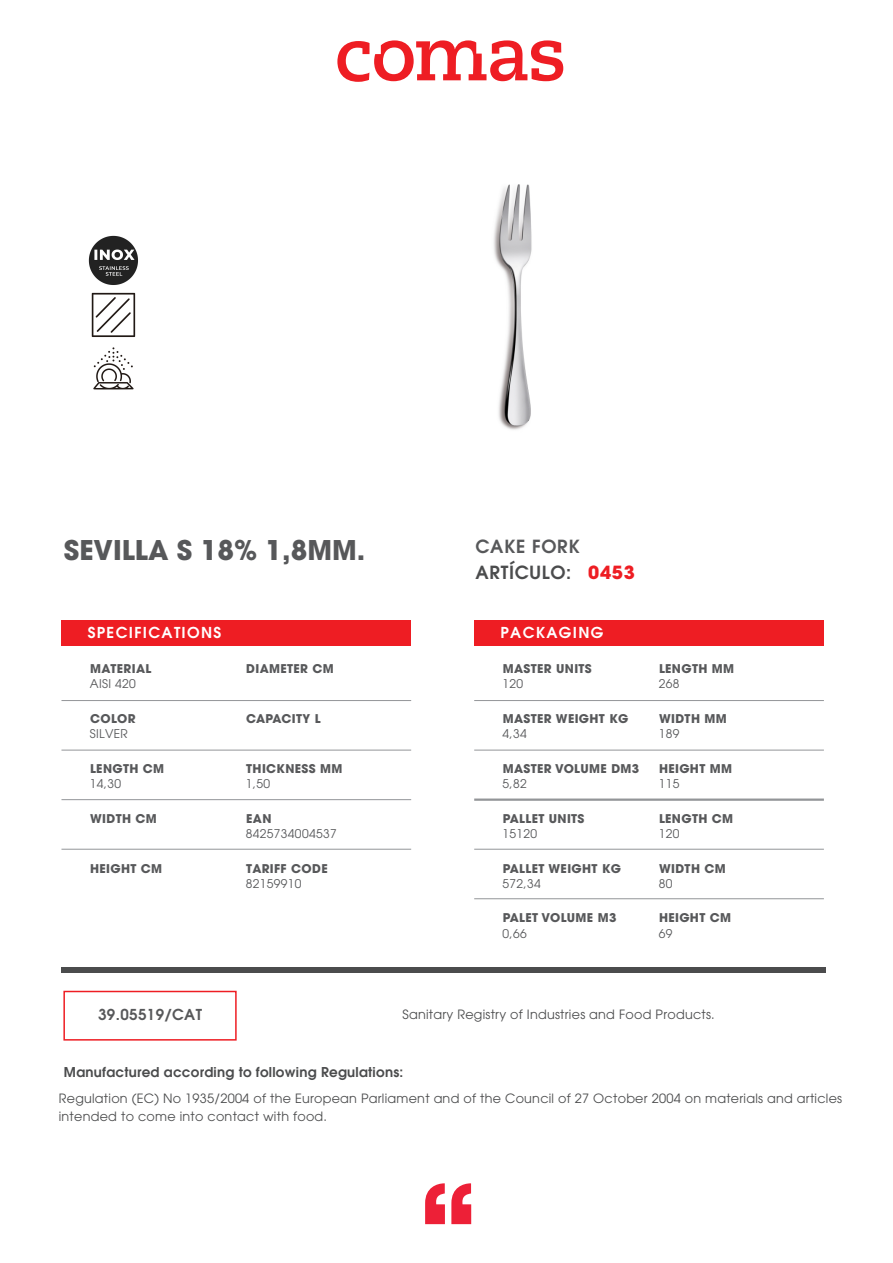
<style>
.page{position:relative;width:893px;height:1263px;background:#fff}
.page>*{position:absolute;margin:0;border:0;box-sizing:border-box;transform-origin:0 0}
.t1{font:700 27px "Avant Garde";color:#57585a}
.t2{font:600 18px/25.7px "Avant Garde";letter-spacing:.04em;color:#4b4c4d}
.t3{font:600 15px "Avant Garde";letter-spacing:.09em;color:#fff}
.t4{font:600 15px "Avant Garde";letter-spacing:.03em;color:#57585a}
.t5{font:600 13.5px "Avant Garde";letter-spacing:.02em;color:#4b4c4d}
.t6{font:12.75px/18px "Avant Garde";letter-spacing:.02em;color:#4b4c4d}
.t7{font:700 12px "Avant Garde";letter-spacing:.03em;color:#57585a}
.t8{font:12px "Avant Garde";letter-spacing:.03em;color:#57585a}
.s1{color:#57585a}
.s2{font-weight:700;color:#ee1d23}
</style>
<div class="page">
<svg style="left:425px;top:1183px;width:20px;height:41px"></svg>
<svg style="left:451px;top:1183px;width:20px;height:41px"></svg>
<svg style="left:337px;top:40px;width:226px;height:42px"></svg>
<div style="left:61px;top:620px;width:350px;height:25px;background:#ee1d23"></div>
<div style="left:61px;top:967px;width:765px;height:6px;background:#4b4c4d"></div>
<hr style="left:61px;top:700px;width:350px;height:1px;background:#939598">
<hr style="left:61px;top:750px;width:350px;height:1px;background:#939598">
<hr style="left:61px;top:799px;width:350px;height:1px;background:#939598">
<hr style="left:61px;top:849px;width:350px;height:1px;background:#939598">
<div style="left:474px;top:620px;width:350px;height:25px;background:#ee1d23"></div>
<hr style="left:474px;top:700px;width:350px;height:1px;background:#939598">
<hr style="left:474px;top:750px;width:350px;height:1px;background:#939598">
<hr style="left:474px;top:798px;width:350px;height:3px;background:#939598">
<hr style="left:474px;top:849px;width:350px;height:1px;background:#939598">
<hr style="left:474px;top:898px;width:350px;height:1px;background:#939598">
<div style="left:63px;top:991px;width:174px;height:49px;border:2px solid #ee1d23"></div>
<img style="left:88px;top:235px;width:50px;height:155px">
<img style="left:493px;top:184px;width:39px;height:246px">
<h1 class="t1" style="left:64px;top:532px;width:303px">SEVILLA S 18% 1,8MM.</h1>
<h2 class="t2" style="left:475px;top:533px;width:161px"><span class="s1">CAKE FORK<br></span>ARTÍCULO: <span class="s2">0453</span></h2>
<p class="t3" style="left:88px;top:623px;width:135px">SPECIFICATIONS</p>
<p class="t7" style="left:90px;top:661px;width:63px">MATERIAL</p>
<p class="t7" style="left:246px;top:661px;width:89px">DIAMETER CM</p>
<p class="t3" style="left:500px;top:623px;width:104px">PACKAGING</p>
<p class="t7" style="left:503px;top:661px;width:91px">MASTER UNITS</p>
<p class="t7" style="left:659px;top:661px;width:77px">LENGTH MM</p>
<p class="t8" style="left:90px;top:677px;width:48px">AISI 420</p>
<p class="t8" style="left:502px;top:677px;width:22px">120</p>
<p class="t8" style="left:659px;top:677px;width:22px">268</p>
<p class="t7" style="left:90px;top:711px;width:47px">COLOR</p>
<p class="t7" style="left:246px;top:711px;width:76px">CAPACITY L</p>
<p class="t7" style="left:503px;top:711px;width:127px">MASTER WEIGHT KG</p>
<p class="t7" style="left:659px;top:711px;width:69px">WIDTH MM</p>
<p class="t8" style="left:90px;top:727px;width:40px">SILVER</p>
<p class="t8" style="left:502px;top:727px;width:26px">4,34</p>
<p class="t8" style="left:659px;top:727px;width:22px">189</p>
<p class="t7" style="left:90px;top:761px;width:76px">LENGTH CM</p>
<p class="t7" style="left:246px;top:761px;width:98px">THICKNESS MM</p>
<p class="t7" style="left:503px;top:761px;width:138px">MASTER VOLUME DM3</p>
<p class="t7" style="left:659px;top:761px;width:75px">HEIGHT MM</p>
<p class="t8" style="left:90px;top:777px;width:33px">14,30</p>
<p class="t8" style="left:246px;top:776px;width:26px">1,50</p>
<p class="t8" style="left:246px;top:826px;width:92px">8425734004537</p>
<p class="t7" style="left:90px;top:810px;width:68px">WIDTH CM</p>
<p class="t7" style="left:246px;top:810px;width:27px">EAN</p>
<p class="t8" style="left:502px;top:777px;width:26px">5,82</p>
<p class="t8" style="left:502px;top:826px;width:36px">15120</p>
<p class="t7" style="left:503px;top:810px;width:83px">PALLET UNITS</p>
<p class="t8" style="left:659px;top:777px;width:22px">115</p>
<p class="t7" style="left:659px;top:810px;width:76px">LENGTH CM</p>
<p class="t8" style="left:659px;top:826px;width:22px">120</p>
<p class="t7" style="left:90px;top:860px;width:74px">HEIGHT CM</p>
<p class="t7" style="left:246px;top:860px;width:83px">TARIFF CODE</p>
<p class="t7" style="left:503px;top:860px;width:120px">PALLET WEIGHT KG</p>
<p class="t7" style="left:659px;top:860px;width:68px">WIDTH CM</p>
<p class="t8" style="left:246px;top:876px;width:57px">82159910</p>
<p class="t8" style="left:502px;top:876px;width:40px">572,34</p>
<p class="t8" style="left:502px;top:926px;width:26px">0,66</p>
<p class="t7" style="left:503px;top:910px;width:115px">PALET VOLUME M3</p>
<p class="t8" style="left:659px;top:876px;width:15px">80</p>
<p class="t7" style="left:659px;top:910px;width:74px">HEIGHT CM</p>
<p class="t8" style="left:659px;top:926px;width:15px">69</p>
<p class="t4" style="left:98px;top:1005px;width:105px">39.05519/CAT</p>
<p class="t6" style="left:402px;top:1006px;width:314px">Sanitary Registry of Industries and Food Products.</p>
<p class="t5" style="left:64px;top:1063px;width:341px">Manufactured according to following Regulations:</p>
<p class="t6" style="left:59px;top:1090px;width:785px">Regulation (EC) No 1935/2004 of the European Parliament and of the Council of 27 October 2004 on materials and articles intended to come into contact with food.</p>
</div>
